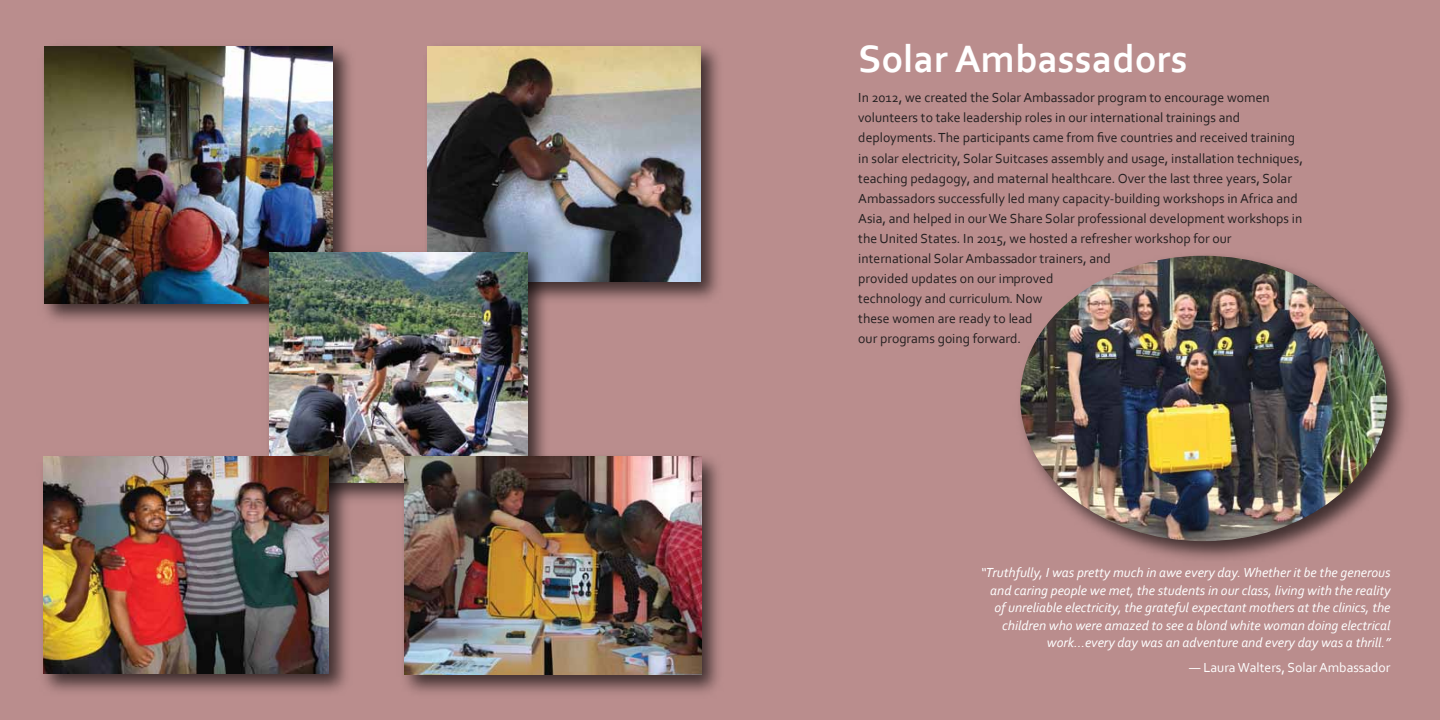
<style>
.page{position:relative;width:1440px;height:720px;background:#ba8d8d}
.page>*{position:absolute;margin:0;border:0;box-sizing:border-box;transform-origin:0 0}
.t1{font:700 40px "Corbel";color:#fff}
.t2{font:13.75px/20px "Corbel";color:#231f20}
.t3{font:italic 13.75px/17.5px "Corbel";color:#fff;text-align:right}
.t4{font:13.75px "Corbel";color:#fff}
</style>
<div class="page">
<img style="left:427px;top:46px;width:292px;height:254px">
<img style="left:428px;top:46px;width:272px;height:236px">
<img style="left:44px;top:46px;width:307px;height:276px">
<img style="left:44px;top:46px;width:288px;height:257px">
<img style="left:194px;top:242px;width:384px;height:118px">
<img style="left:269px;top:252px;width:259px;height:167px">
<img style="left:285px;top:360px;width:434px;height:333px">
<img style="left:443px;top:457px;width:258px;height:218px">
<img style="left:1121px;top:255px;width:284px;height:305px">
<img style="left:1020px;top:256px;width:367px;height:285px">
<img style="left:43px;top:419px;width:400px;height:274px">
<img style="left:43px;top:457px;width:286px;height:217px">
<h1 class="t1" style="left:858px;top:34px;width:331px">Solar Ambassadors</h1>
<p class="t2" style="left:858px;top:88px;width:446px">In 2012, we created the Solar Ambassador program to encourage women volunteers to take leadership roles in our international trainings and deployments. The participants came from five countries and received training in solar electricity, Solar Suitcases assembly and usage, installation techniques, teaching pedagogy, and maternal healthcare. Over the last three years, Solar Ambassadors successfully led many capacity-building workshops in Africa and Asia, and helped in our We Share Solar professional development workshops in the United States. In 2015, we hosted a refresher workshop for our international Solar Ambassador trainers, and<br>provided updates on our improved<br>technology and curriculum. Now<br>these women are ready to lead<br>our programs going forward.</p>
<p class="t3" style="left:981px;top:564px;width:411px">“Truthfully, I was pretty much in awe every day. Whether it be the generous and caring people we met, the students in our class, living with the reality of unreliable electricity, the grateful expectant mothers at the clinics, the children who were amazed to see a blond white woman doing electrical work...every day was an adventure and every day was a thrill.”</p>
<p class="t4" style="left:1189px;top:659px;width:203px">— Laura Walters, Solar Ambassador</p>
</div>
